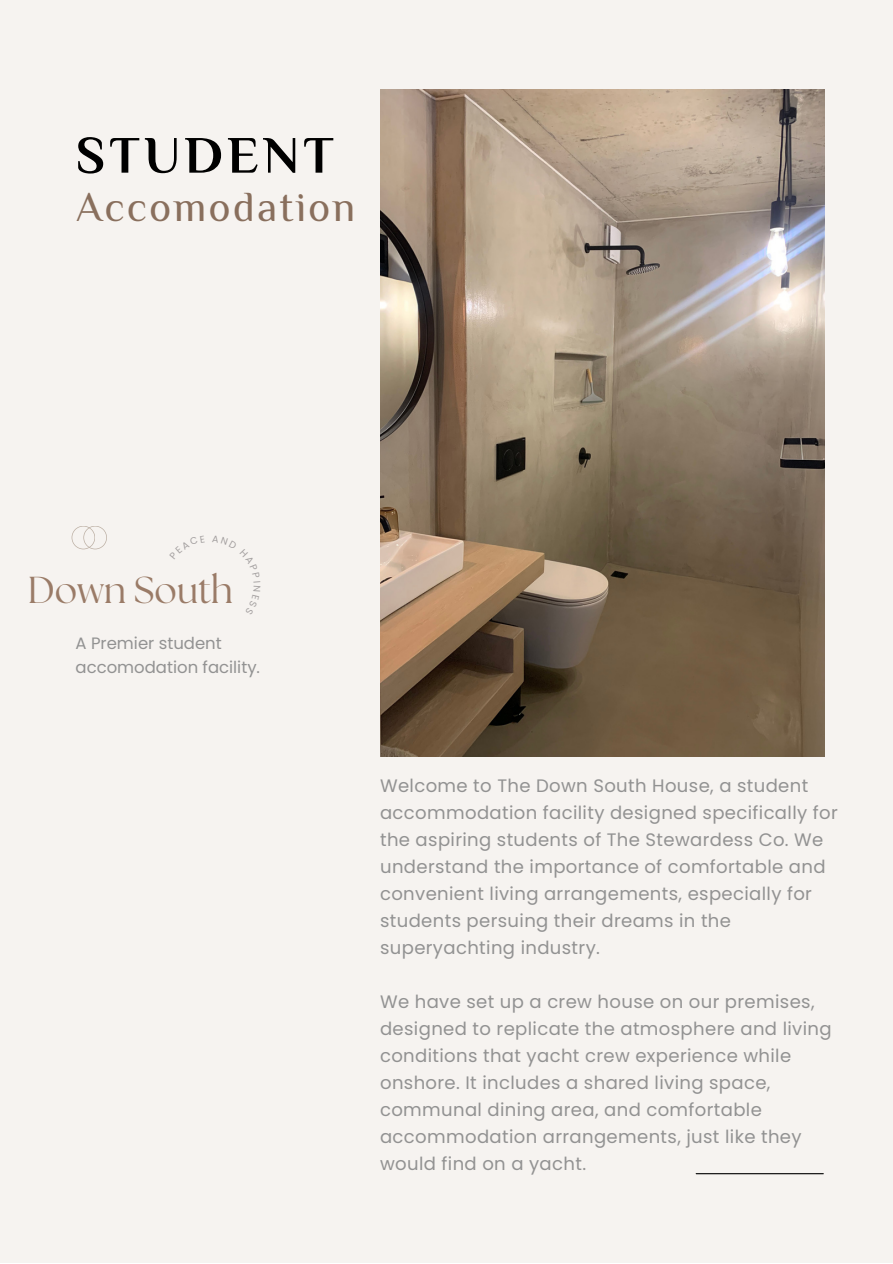
<style>
.page{position:relative;width:893px;height:1264px;background:#fff}
.page>*{position:absolute;margin:0;border:0;box-sizing:border-box;transform-origin:0 0}
.t1{font:700 52.5px "El Messiri";letter-spacing:.08em;color:#000}
.t2{font:42px "El Messiri";letter-spacing:.05em;color:#896f5d}
.t3{font:37.5px "The Seasons";color:#9a7b67}
.t4{font:18px/27px "Poppins";letter-spacing:.02em;color:#929292}
.t5{font:16.5px/24.8px "Poppins";color:#929292}
</style>
<div class="page">
<div style="left:0;top:0;width:892px;height:1262px;background:#f6f3f0"></div>
<img style="left:380px;top:89px;width:444px;height:667px">
<svg style="left:72px;top:526px;width:35px;height:23px"></svg>
<hr style="left:696px;top:1173px;width:127px;height:1px;background:#000">
<p class="t1" style="left:76px;top:124px;width:259px">STUDENT</p>
<p class="t2" style="left:76px;top:181px;width:281px">Accomodation</p>
<p class="t3" style="left:28px;top:573px;width:206px">Down South</p>
<p class="t5" style="left:76px;top:630px;width:186px">A Premier student accomodation facility.</p>
<p class="t4" style="left:380px;top:771px;width:459px">Welcome to The Down South House, a student accommodation facility designed specifically for the aspiring students of The Stewardess Co. We understand the importance of comfortable and convenient living arrangements, especially for students persuing their dreams in the superyachting industry.</p>
<p class="t4" style="left:380px;top:987px;width:453px">We have set up a crew house on our premises, designed to replicate the atmosphere and living conditions that yacht crew experience while onshore. It includes a shared living space, communal dining area, and comfortable accommodation arrangements, just like they would find on a yacht.</p>
</div>
